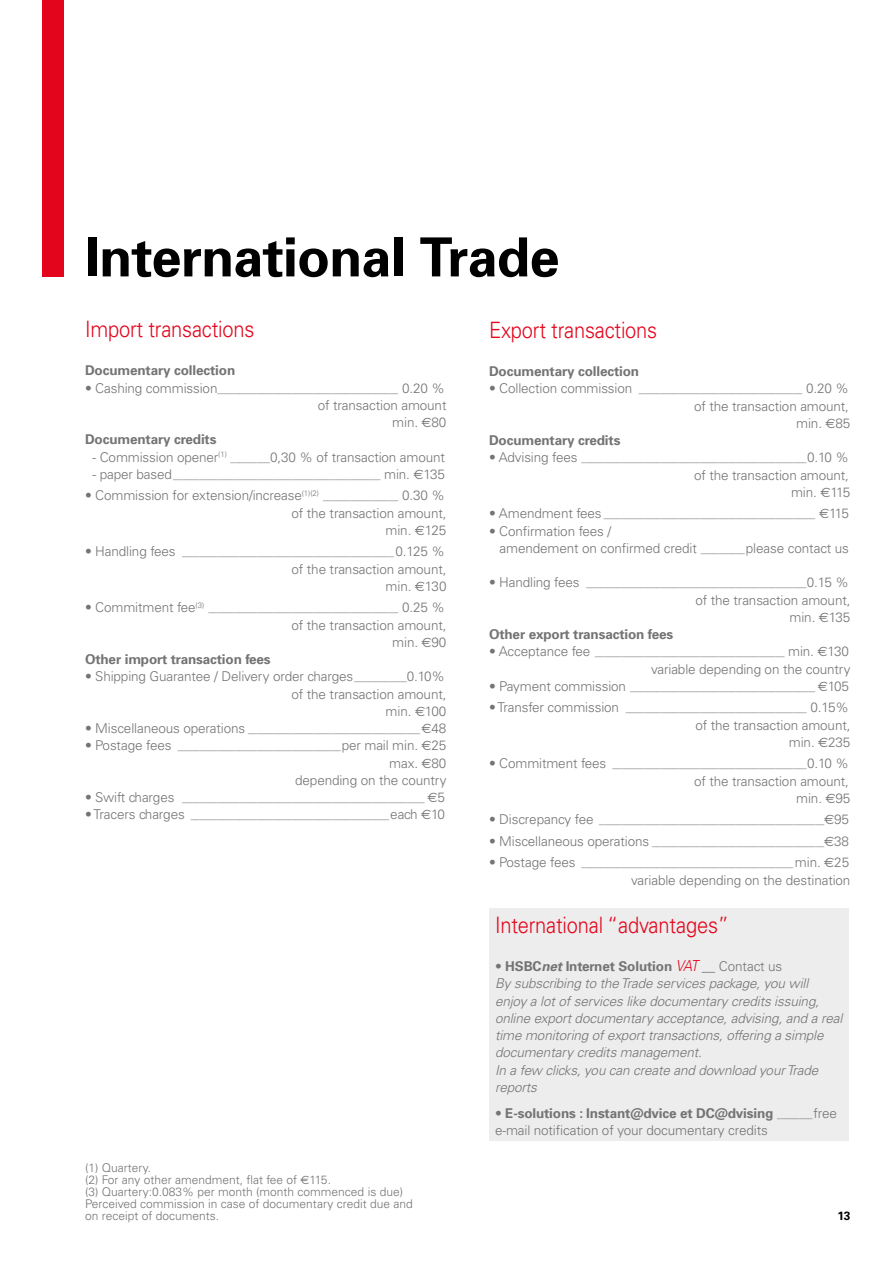
<style>
.page{position:relative;width:893px;height:1263px;background:#fff}
.page>*{position:absolute;margin:0;border:0;box-sizing:border-box;transform-origin:0 0}
.t1{font:700 54px "Univers";letter-spacing:-.015em;color:#000}
.t2{font:300 22.5px "Univers";letter-spacing:-.01em;color:#e3051c;scale:.89 1}
.t3{font:300 13.5px/17.2px "Univers";letter-spacing:-.01em;color:#757474;text-align:right}
.t4{font:italic 300 13.5px/17.2px "Univers";letter-spacing:-.01em;color:#757474}
.t5{font:700 13.5px "Univers";letter-spacing:-.01em;color:#757474}
.t6{font:300 12px/12px "Univers";color:#757474}
.t7{font:700 12px "Univers";color:#000}
.t8{font:300 9px "Univers";color:#757474}
.s1{font-size:13.5px}
.s2{font-family:"Euro Sans";font-weight:400}
.s3{font-size:9px}
.s4{font-family:"Euro Sans";font-weight:400;font-size:13.5px}
.s5{font-style:normal}
.s6{font-weight:700;font-style:normal}
.s7{font-weight:700}
.s8{font-size:15.15px;color:#e3051c}
</style>
<div class="page">
<div style="left:489px;top:908px;width:360px;height:233px;background:#ededed"></div>
<div style="left:43px;top:0;width:21px;height:276px;background:#e3051c"></div>
<h1 class="t1" style="left:85px;top:222px;width:476px">International Trade</h1>
<h2 class="t2" style="left:85px;top:315px;width:192px">Import transactions</h2>
<h3 class="t5" style="left:85px;top:362px;width:152px">Documentary collection</h3>
<p class="t8" style="left:85px;top:384px;width:361px"><span class="s1">• Cashing commission</span>_________________________________________ <span class="s1">0.20 %</span></p>
<h3 class="t3" style="left:318px;top:396px;width:130px">of transaction amount min. <span class="s2">E</span>80</h3>
<h3 class="t5" style="left:85px;top:431px;width:133px">Documentary credits</h3>
<h3 class="t3" style="left:93px;top:448px;width:354px">- Commission opener<sup>(1)</sup> <span class="s3">_________</span>0,30 % of transaction amount</h3>
<p class="t8" style="left:93px;top:470px;width:354px"><span class="s1">- paper based</span>_______________________________________________ <span class="s1">min.</span> <span class="s4">E</span><span class="s1">135</span></p>
<h3 class="t3" style="left:85px;top:486px;width:235px">• Commission for extension/increase<sup>(1)(2)</sup></h3>
<p class="t8" style="left:323px;top:492px;width:123px">_________________ <span class="s1">0.30 %</span></p>
<h3 class="t3" style="left:292px;top:504px;width:156px">of the transaction amount, min. <span class="s2">E</span>125</h3>
<p class="t8" style="left:85px;top:548px;width:361px"><span class="s1">• Handling fees</span> ________________________________________________ <span class="s1">0.125 %</span></p>
<h3 class="t3" style="left:292px;top:560px;width:156px">of the transaction amount, min. <span class="s2">E</span>130</h3>
<h3 class="t3" style="left:85px;top:598px;width:121px">• Commitment fee<sup>(3)</sup></h3>
<p class="t8" style="left:209px;top:604px;width:238px">___________________________________________ <span class="s1">0.25 %</span></p>
<h3 class="t3" style="left:292px;top:616px;width:156px">of the transaction amount, min. <span class="s2">E</span>90</h3>
<h3 class="t5" style="left:85px;top:651px;width:187px">Other import transaction fees</h3>
<h3 class="t3" style="left:85px;top:667px;width:363px">• Shipping Guarantee / Delivery order charges<span class="s3">____________</span>0.10% of the transaction amount,<br>min. <span class="s2">E</span>100</h3>
<p class="t8" style="left:85px;top:724px;width:363px"><span class="s1">• Miscellaneous operations</span> _______________________________________<span class="s4">E</span><span class="s1">48</span></p>
<p class="t8" style="left:85px;top:742px;width:363px"><span class="s1">• Postage fees</span> _____________________________________<span class="s1">per mail min.</span> <span class="s4">E</span><span class="s1">25</span></p>
<h3 class="t3" style="left:295px;top:754px;width:153px">max. <span class="s2">€</span>80<br>depending on the country</h3>
<p class="t8" style="left:85px;top:793px;width:362px"><span class="s1">• Swift charges</span> _______________________________________________________ <span class="s4">E</span><span class="s1">5</span></p>
<p class="t8" style="left:85px;top:811px;width:362px"><span class="s1">• Tracers charges</span> _____________________________________________<span class="s1">each</span> <span class="s4">E</span><span class="s1">10</span></p>
<h3 class="t6" style="left:85px;top:1162px;width:329px">(1) Quartery.<br>(2) For any other amendment, flat fee of <span class="s2">€</span>115.<br>(3) Quartery:0.083% per month (month commenced is due)<br>Perceived commission in case of documentary credit due and on receipt of documents.</h3>
<h2 class="t2" style="left:489px;top:316px;width:191px">Export transactions</h2>
<h3 class="t5" style="left:489px;top:363px;width:152px">Documentary collection</h3>
<p class="t8" style="left:489px;top:385px;width:361px"><span class="s1">• Collection commission</span> _____________________________________ <span class="s1">0.20 %</span></p>
<h3 class="t3" style="left:694px;top:397px;width:158px">of the transaction amount, min. <span class="s2">E</span>85</h3>
<h3 class="t5" style="left:489px;top:432px;width:133px">Documentary credits</h3>
<p class="t8" style="left:489px;top:454px;width:362px"><span class="s1">• Advising fees</span> ___________________________________________________<span class="s1">0.10 %</span></p>
<h3 class="t3" style="left:694px;top:466px;width:158px">of the transaction amount, min. <span class="s2">E</span>115</h3>
<p class="t8" style="left:489px;top:510px;width:361px"><span class="s1">• Amendment fees</span> ________________________________________________ <span class="s4">E</span><span class="s1">115</span></p>
<h3 class="t3" style="left:499px;top:522px;width:351px;text-align:left;text-indent:-11px">• Confirmation fees /<br>amendement on confirmed credit <span class="s3">__________</span>please contact us</h3>
<p class="t8" style="left:489px;top:579px;width:362px"><span class="s1">• Handling fees</span> __________________________________________________<span class="s1">0.15 %</span></p>
<h3 class="t3" style="left:695px;top:591px;width:156px">of the transaction amount, min. <span class="s2">E</span>135</h3>
<h3 class="t5" style="left:489px;top:626px;width:186px">Other export transaction fees</h3>
<p class="t8" style="left:489px;top:648px;width:361px"><span class="s1">• Acceptance fee</span> ___________________________________________ <span class="s1">min.</span> <span class="s4">E</span><span class="s1">130</span></p>
<h3 class="t3" style="left:651px;top:660px;width:201px">variable depending on the country</h3>
<p class="t8" style="left:489px;top:682px;width:361px"><span class="s1">• Payment commission</span> __________________________________________ <span class="s4">E</span><span class="s1">105</span></p>
<p class="t8" style="left:489px;top:704px;width:362px"><span class="s1">• Transfer commission</span> _________________________________________ <span class="s1">0.15%</span></p>
<h3 class="t3" style="left:695px;top:716px;width:156px">of the transaction amount, min. <span class="s2">E</span>235</h3>
<p class="t8" style="left:489px;top:760px;width:361px"><span class="s1">• Commitment fees</span> ____________________________________________<span class="s1">0.10 %</span></p>
<h3 class="t3" style="left:694px;top:772px;width:158px">of the transaction amount, min. <span class="s2">E</span>95</h3>
<p class="t8" style="left:489px;top:816px;width:362px"><span class="s1">• Discrepancy fee</span> ___________________________________________________<span class="s4">E</span><span class="s1">95</span></p>
<p class="t8" style="left:489px;top:837px;width:362px"><span class="s1">• Miscellaneous operations</span> _______________________________________<span class="s4">E</span><span class="s1">38</span></p>
<p class="t8" style="left:489px;top:859px;width:362px"><span class="s1">• Postage fees</span> ________________________________________________ <span class="s1">min.</span> <span class="s4">E</span><span class="s1">25</span></p>
<h3 class="t3" style="left:631px;top:871px;width:221px">variable depending on the destination</h3>
<h2 class="t2" style="left:495px;top:911px;width:264px">International “advantages”</h2>
<p class="t4" style="left:495px;top:957px;width:349px"><span class="s5">•</span> <span class="s6">HSBC</span><span class="s7">net</span> <span class="s6">Internet Solution</span> <span class="s8">VAT</span> <span class="s6">__</span> <span class="s5">Contact us<br></span>By subscribing to the Trade services package, you will enjoy a lot of services like documentary credits issuing, online export documentary acceptance, advising, and a real time monitoring of export transactions, offering a simple documentary credits management.<br>In a few clicks, you can create and download your Trade reports</p>
<h3 class="t3" style="left:495px;top:1104px;width:343px;text-align:left">• <span class="s7">E-solutions : Instant@dvice et DC@dvising</span> <span class="s3">________</span>free e-mail notification of your documentary credits</h3>
<h3 class="t7" style="left:837px;top:1208px;width:15px">13</h3>
</div>
